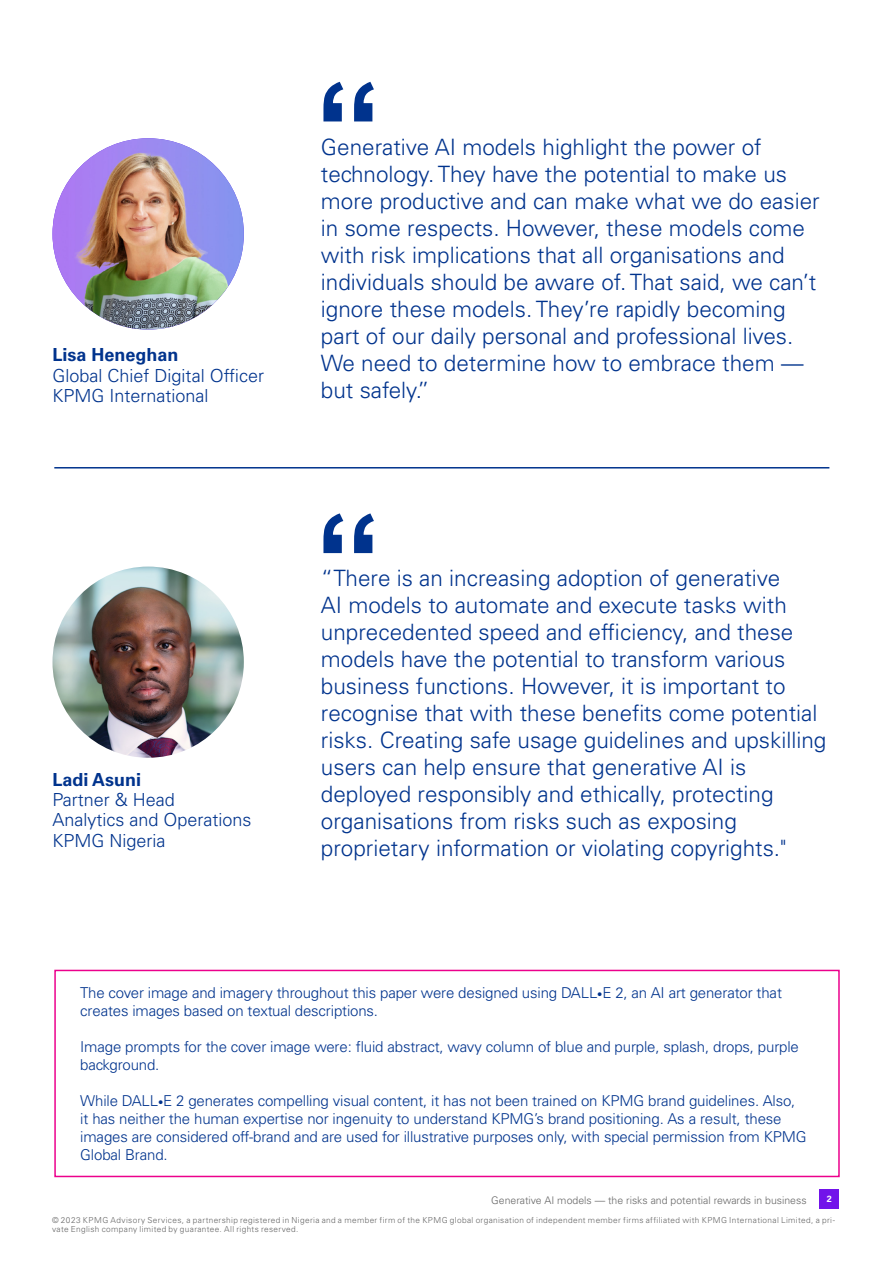
<style>
.page{position:relative;width:893px;height:1263px;background:#fff}
.page>*{position:absolute;margin:0;border:0;box-sizing:border-box;transform-origin:0 0}
.t1{font:300 22.5px/27px "Univers LT Std";color:#00338d}
.t2{font:300 18px/20.2px "Univers LT Std";color:#00338d}
.t3{font:700 18px "Univers LT Std";color:#00338d}
.t4{font:300 15px/18px "Univers LT Std";letter-spacing:-.01em;color:#00338d}
.t5{font:300 10.5px "Univers LT Std";color:#676767}
.t6{font:700 9px "Univers LT Std";color:#fff}
.t7{font:300 8.25px/9px "Univers LT Std";letter-spacing:.045em;color:#666}
.s1{font-size:10.5px}
</style>
<div class="page">
<div style="left:820px;top:1189px;width:19px;height:20px;background:#7213ea"></div>
<svg style="left:323px;top:82px;width:51px;height:39px"></svg>
<svg style="left:323px;top:513px;width:51px;height:40px"></svg>
<div style="left:54px;top:970px;width:786px;height:207px;border:2px solid #ec008c"></div>
<img style="left:52px;top:138px;width:192px;height:192px;border-radius:96px">
<img style="left:52px;top:567px;width:192px;height:191px;border-radius:96px">
<hr style="left:54px;top:467px;width:775px;height:1px;background:#00338d">
<p class="t3" style="left:52px;top:345px;width:128px">Lisa Heneghan</p>
<p class="t2" style="left:52px;top:365px;width:213px">Global Chief Digital Officer<br>KPMG International</p>
<p class="t1" style="left:321px;top:133px;width:500px">Generative AI models highlight the power of technology. They have the potential to make us more productive and can make what we do easier in some respects. However, these models come with risk implications that all organisations and individuals should be aware of. That said, we can’t ignore these models. They’re rapidly becoming part of our daily personal and professional lives.<br>We need to determine how to embrace them — but safely.”</p>
<p class="t3" style="left:52px;top:769px;width:90px">Ladi Asuni</p>
<p class="t2" style="left:52px;top:790px;width:201px">Partner &amp; Head<br>Analytics and Operations<br>KPMG Nigeria</p>
<p class="t1" style="left:321px;top:565px;width:507px">“There is an increasing adoption of generative<br>AI models to automate and execute tasks with unprecedented speed and efficiency, and these models have the potential to transform various business functions. However, it is important to recognise that with these benefits come potential risks. Creating safe usage guidelines and upskilling users can help ensure that generative AI is deployed responsibly and ethically, protecting organisations from risks such as exposing proprietary information or violating copyrights."</p>
<p class="t4" style="left:80px;top:983px;width:703px">The cover image and imagery throughout this paper were designed using DALL<span class="s1">•</span>E 2, an AI art generator that creates images based on textual descriptions.</p>
<p class="t4" style="left:80px;top:1037px;width:720px">Image prompts for the cover image were: fluid abstract, wavy column of blue and purple, splash, drops, purple background.</p>
<p class="t4" style="left:80px;top:1091px;width:728px">While DALL<span class="s1">•</span>E 2 generates compelling visual content, it has not been trained on KPMG brand guidelines. Also, it has neither the human expertise nor ingenuity to understand KPMG’s brand positioning. As a result, these images are considered off-brand and are used for illustrative purposes only, with special permission from KPMG Global Brand.</p>
<p class="t5" style="left:491px;top:1193px;width:317px">Generative AI models — the risks and potential rewards in business</p>
<p class="t6" style="left:827px;top:1194px;width:7px">2</p>
<p class="t7" style="left:52px;top:1215px;width:784px">© 2023 KPMG Advisory Services, a partnership registered in Nigeria and a member firm of the KPMG global organisation of independent member firms affiliated with KPMG International Limited, a pri&shy;vate English company limited by guarantee. All rights reserved.</p>
</div>
